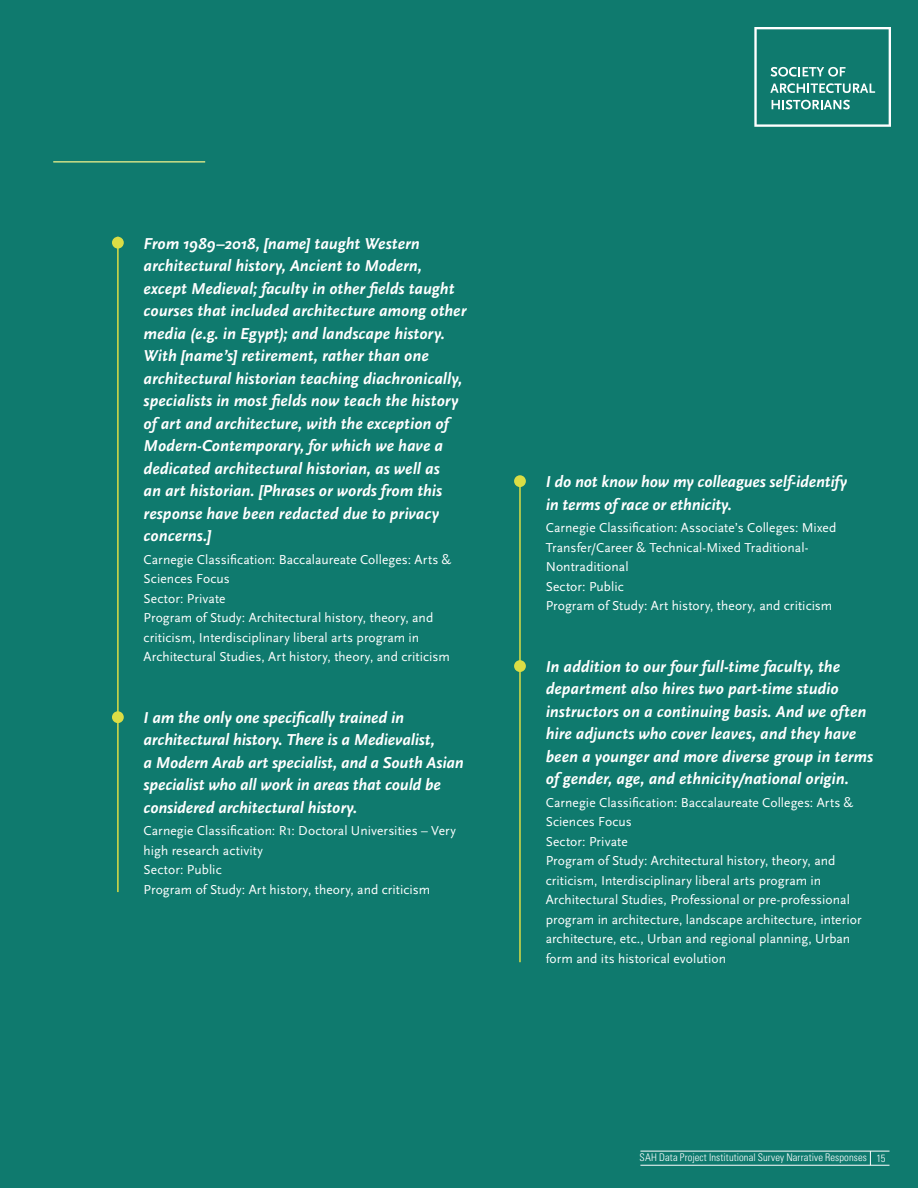
<style>
.page{position:relative;width:918px;height:1188px;background:#0f7a6e}
.page>*{position:absolute;margin:0;border:0;box-sizing:border-box;transform-origin:0 0}
.t1{font:italic 700 16.5px/22.5px "Scala Sans OT";color:#fff}
.t2{font:13.5px/19.5px "Scala Sans OT";letter-spacing:.005em;color:#fff}
.t3{font:10.5px "Univers LTCYR 47 Light Cond";letter-spacing:.01em;color:#fff}
</style>
<div class="page">
<hr style="left:640px;top:1165px;width:249px;height:1px;background:#fff">
<hr style="left:640px;top:1151px;width:249px;height:1px;background:#fff">
<svg style="left:870px;top:1151px;width:1px;height:14px"></svg>
<svg style="left:754px;top:27px;width:137px;height:100px"></svg>
<hr style="left:53px;top:161px;width:152px;height:2px;background:#cde086">
<hr style="left:117px;top:237px;width:2px;height:655px;background:#dbdd45">
<div style="left:112px;top:237px;width:12px;height:12px;background:#dbdd45;border-radius:50%"></div>
<div style="left:112px;top:711px;width:12px;height:12px;background:#dbdd45;border-radius:50%"></div>
<hr style="left:519px;top:481px;width:2px;height:481px;background:#dbdd45">
<div style="left:514px;top:475px;width:12px;height:12px;background:#dbdd45;border-radius:50%"></div>
<div style="left:514px;top:660px;width:12px;height:12px;background:#dbdd45;border-radius:50%"></div>
<p class="t1" style="left:144px;top:233px;width:324px">From 1989–2018, [name] taught Western architectural history, Ancient to Modern, except Medieval; faculty in other fields taught courses that included architecture among other media (e.g. in Egypt); and landscape history.<br>With [name’s] retirement, rather than one architectural historian teaching diachronically, specialists in most fields now teach the history of art and architecture, with the exception of Modern-Contemporary, for which we have a dedicated architectural historian, as well as<br>an art historian. [Phrases or words from this response have been redacted due to privacy concerns.]</p>
<p class="t2" style="left:144px;top:550px;width:309px">Carnegie Classification: Baccalaureate Colleges: Arts &amp; Sciences Focus<br>Sector: Private<br>Program of Study: Architectural history, theory, and criticism, Interdisciplinary liberal arts program in Architectural Studies, Art history, theory, and criticism</p>
<p class="t1" style="left:144px;top:707px;width:322px">I am the only one specifically trained in architectural history. There is a Medievalist,<br>a Modern Arab art specialist, and a South Asian specialist who all work in areas that could be considered architectural history.</p>
<p class="t2" style="left:144px;top:822px;width:314px">Carnegie Classification: R1: Doctoral Universities – Very high research activity<br>Sector: Public<br>Program of Study: Art history, theory, and criticism</p>
<p class="t1" style="left:546px;top:471px;width:303px">I do not know how my colleagues self-identify in terms of race or ethnicity.</p>
<p class="t2" style="left:546px;top:519px;width:292px">Carnegie Classification: Associate’s Colleges: Mixed Transfer/Career &amp; Technical-Mixed Traditional-Nontraditional<br>Sector: Public<br>Program of Study: Art history, theory, and criticism</p>
<p class="t1" style="left:546px;top:656px;width:329px">In addition to our four full-time faculty, the department also hires two part-time studio instructors on a continuing basis. And we often hire adjuncts who cover leaves, and they have been a younger and more diverse group in terms of gender, age, and ethnicity/national origin.</p>
<p class="t2" style="left:546px;top:793px;width:317px">Carnegie Classification: Baccalaureate Colleges: Arts &amp; Sciences Focus<br>Sector: Private<br>Program of Study: Architectural history, theory, and criticism, Interdisciplinary liberal arts program in Architectural Studies, Professional or pre-professional program in architecture, landscape architecture, interior architecture, etc., Urban and regional planning, Urban form and its historical evolution</p>
<p class="t3" style="left:640px;top:1151px;width:247px">SAH Data Project Institutional Survey Narrative Responses 15</p>
</div>
